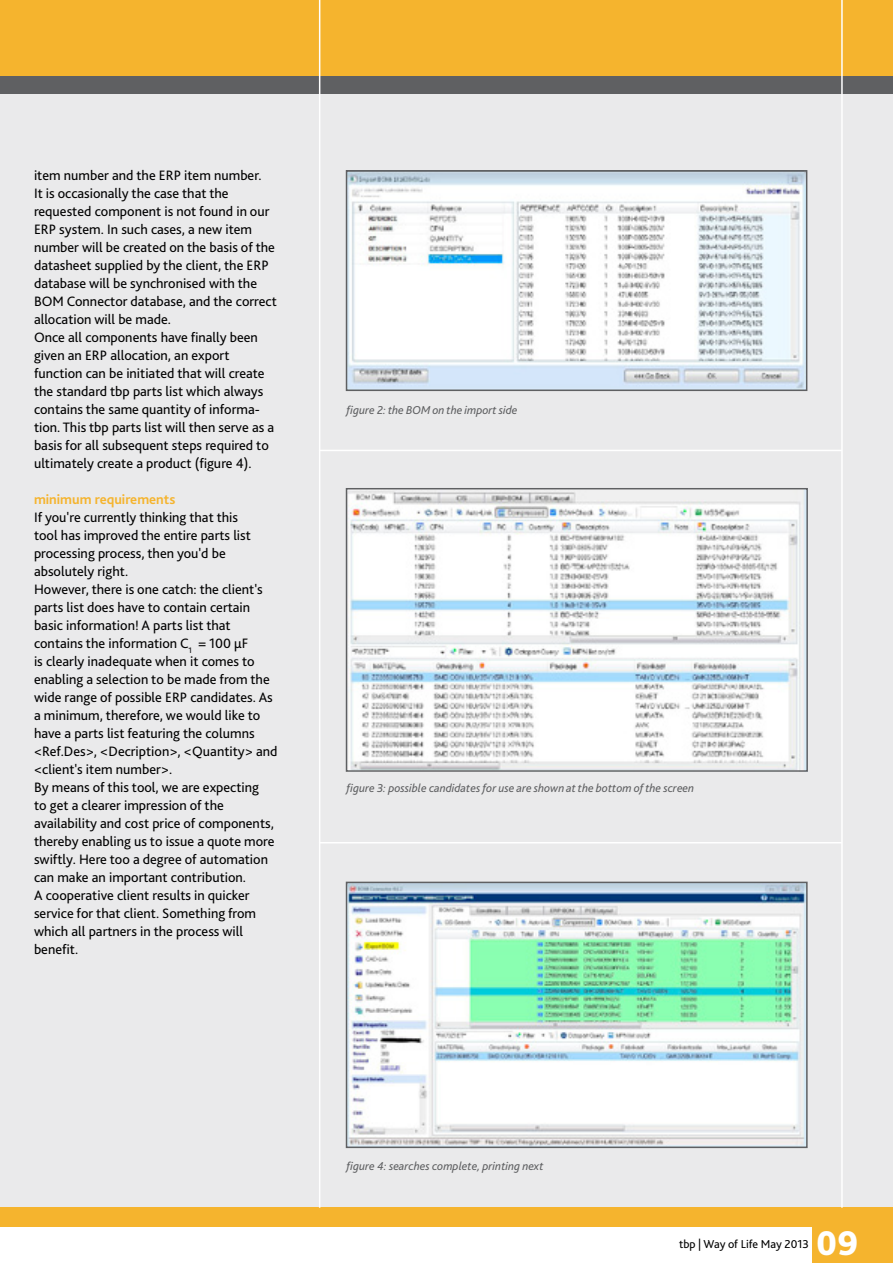
<style>
.page{position:relative;width:893px;height:1263px;background:#fff}
.page>*{position:absolute;margin:0;border:0;box-sizing:border-box;transform-origin:0 0}
.t1{font:800 36px "Bliss 2";color:#fff}
.t2{font:14.25px/18px "Bliss 2";color:#000}
.t3{font:700 14.25px "Bliss 2";color:#f5b42e}
.t4{font:italic 12px "Bliss 2";color:#5f6062}
.t5{font:12px "Bliss 2";color:#000}
</style>
<div class="page">
<div style="left:0;top:94px;width:893px;height:1124px;background:#eaeaeb"></div>
<div style="left:0;top:0;width:893px;height:77px;background:#f5b42e"></div>
<img style="left:348px;top:490px;width:458px;height:280px">
<div style="left:346px;top:488px;width:462px;height:284px;border:1px solid #5f6062"></div>
<img style="left:349px;top:885px;width:456px;height:260px">
<div style="left:346px;top:882px;width:462px;height:266px;border:2px solid #5f6062"></div>
<img style="left:349px;top:173px;width:455px;height:215px">
<div style="left:346px;top:170px;width:461px;height:221px;border:2px solid #5f6062"></div>
<div style="left:0;top:77px;width:893px;height:17px;background:#5f6062"></div>
<div style="left:0;top:1208px;width:893px;height:19px;background:#f5b42e"></div>
<div style="left:812px;top:1224px;width:81px;height:39px;background:#f5b42e"></div>
<hr style="left:841px;top:0;width:2px;height:1208px;background:#fff">
<hr style="left:319px;top:0;width:1px;height:1208px;background:#fff">
<hr style="left:319px;top:450px;width:523px;height:1px;background:#fff">
<hr style="left:319px;top:842px;width:523px;height:1px;background:#fff">
<p class="t2" style="left:34px;top:166px;width:244px">item number and the ERP item number.<br>It is occasionally the case that the requested component is not found in our ERP system. In such cases, a new item number will be created on the basis of the datasheet supplied by the client, the ERP database will be synchronised with the BOM Connector database, and the correct allocation will be made.<br>Once all components have finally been given an ERP allocation, an export function can be initiated that will create the standard tbp parts list which always contains the same quantity of informa&shy;tion. This tbp parts list will then serve as a basis for all subsequent steps required to ultimately create a product (figure 4).</p>
<p class="t3" style="left:34px;top:490px;width:143px">minimum requirements</p>
<p class="t2" style="left:34px;top:508px;width:245px">If you're currently thinking that this<br>tool has improved the entire parts list processing process, then you'd be absolutely right.<br>However, there is one catch: the client's parts list does have to contain certain basic information! A parts list that contains the information C<sub>1</sub> = 100 µF<br>is clearly inadequate when it comes to enabling a selection to be made from the wide range of possible ERP candidates. As a minimum, therefore, we would like to have a parts list featuring the columns &lt;Ref.Des&gt;, &lt;Decription&gt;, &lt;Quantity&gt; and &lt;client's item number&gt;.<br>By means of this tool, we are expecting<br>to get a clearer impression of the availability and cost price of components, thereby enabling us to issue a quote more swiftly. Here too a degree of automation can make an important contribution.<br>A cooperative client results in quicker service for that client. Something from which all partners in the process will benefit.</p>
<p class="t4" style="left:347px;top:403px;width:172px">figure 2: the BOM on the import side</p>
<p class="t4" style="left:347px;top:781px;width:349px">figure 3: possible candidates for use are shown at the bottom of the screen</p>
<p class="t4" style="left:347px;top:1159px;width:198px">figure 4: searches complete, printing next</p>
<p class="t5" style="left:679px;top:1237px;width:131px">tbp | Way of Life May 2013</p>
<h1 class="t1" style="left:816px;top:1221px;width:44px">09</h1>
</div>
